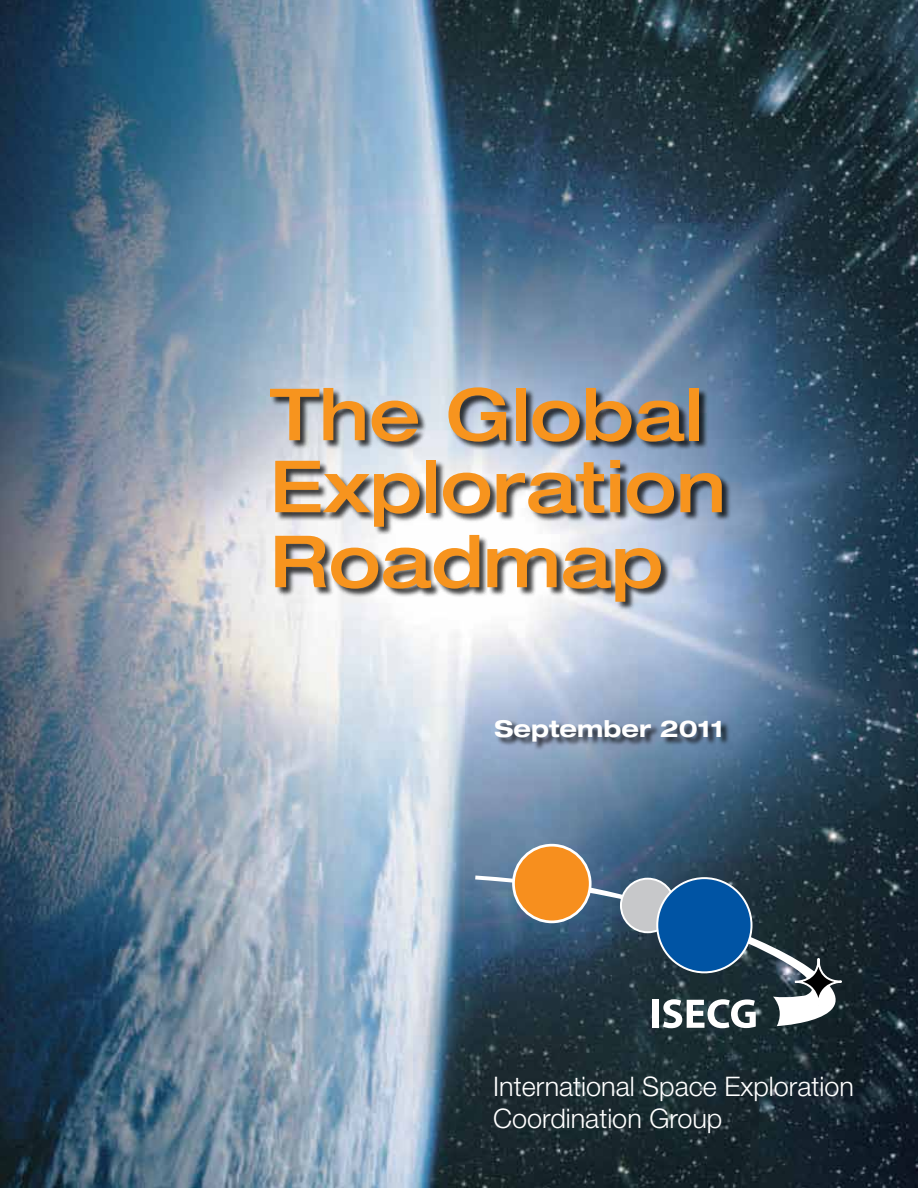
<style>
.page{position:relative;width:918px;height:1188px;background:#fff}
.page>*{position:absolute;margin:0;border:0;box-sizing:border-box;transform-origin:0 0}
.t1{font:500 expanded 72px/73.5px "Helvetica Neue LT Std";color:#f7941e}
.t2{font:300 27px "Helvetica Neue LT Std";color:#fff}
.t3{font:700 expanded 23.25px "Helvetica Neue LT Std";color:#fff}
</style>
<div class="page">
<img style="left:0;top:0;width:918px;height:1188px">
<svg style="left:475px;top:876px;width:404px;height:150px;background:#2e424f"></svg>
<svg style="left:794px;top:958px;width:48px;height:48px"></svg>
<svg style="left:795px;top:959px;width:46px;height:46px"></svg>
<div style="left:794px;top:958px;width:48px;height:48px;border:2px solid #fff;border-radius:50%"></div>
<div style="left:652px;top:1000px;width:7px;height:28px;background:#fff"></div>
<svg style="left:663px;top:999px;width:93px;height:29px"></svg>
<div style="left:621px;top:879px;width:54px;height:53px;background:#c7c8ca;border-radius:50%"></div>
<div style="left:620px;top:878px;width:56px;height:55px;border:2px solid #fff;border-radius:50%"></div>
<div style="left:513px;top:845px;width:77px;height:77px;background:#f78f1e;border-radius:50%"></div>
<div style="left:512px;top:844px;width:80px;height:79px;border:3px solid #fff;border-radius:50%"></div>
<div style="left:657px;top:878px;width:95px;height:94px;background:#0054a4;border-radius:50%"></div>
<div style="left:656px;top:877px;width:96px;height:96px;border:2px solid #fff;border-radius:50%"></div>
<div style="left:271px;top:389px;width:460px;height:221px;background:#000;opacity:.75"></div>
<div style="left:496px;top:720px;width:234px;height:31px;background:#000;opacity:.75"></div>
<p class="t1" style="left:270px;top:376px;width:457px">The Global<br>Exploration<br>Roadmap</p>
<p class="t3" style="left:495px;top:714px;width:231px">September 2011</p>
<p class="t2" style="left:493px;top:1070px;width:362px">International Space Exploration</p>
<p class="t2" style="left:493px;top:1102px;width:231px">Coordination Group</p>
</div>
